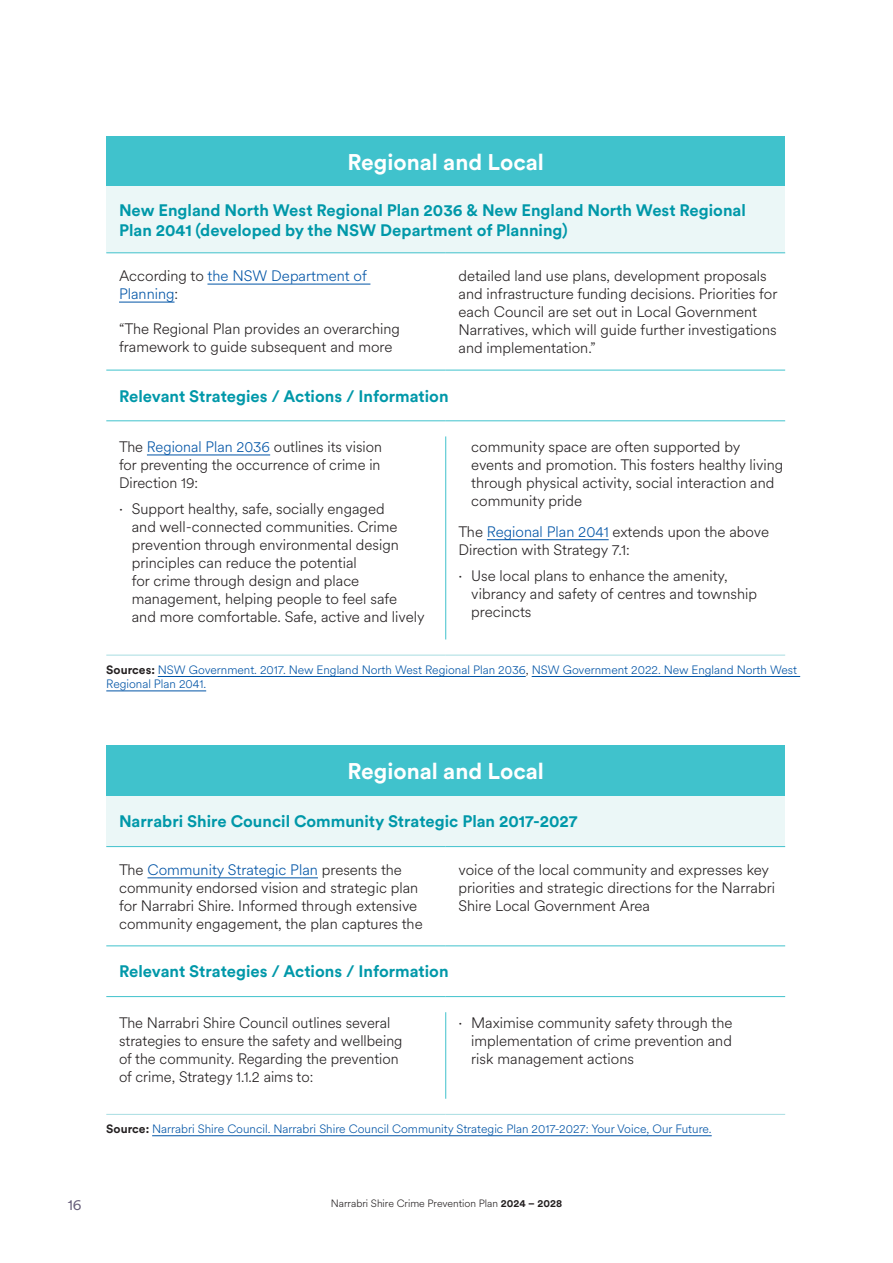
<style>
.page{position:relative;width:893px;height:1263px;background:#fff}
.page>*{position:absolute;margin:0;border:0;box-sizing:border-box;transform-origin:0 0}
.t1{font:700 22.5px "Circular XX";color:#fff}
.t2{font:700 16.5px/19.8px "Circular XX";color:#0098a9}
.t3{font:300 15px/18px "Circular XX";color:#231f20}
.t4{font:300 15px/18px "Circular XX";color:#0054a6}
.t5{font:15px "Circular XX";color:#655c79}
.t6{font:300 12px/14.4px "Circular XX";color:#0054a6}
.t7{font:300 10.5px "Circular XX";color:#231f20}
.s1{color:#231f20}
.s2{color:#0054a6}
.s3{font-weight:400}
.s4{font-weight:700;color:#231f20}
.s5{font-weight:700}
</style>
<div class="page">
<div style="left:106px;top:745px;width:679px;height:51px;background:#40c2cc"></div>
<div style="left:106px;top:796px;width:679px;height:50px;background:#ebf7f7"></div>
<hr style="left:106px;top:846px;width:340px;height:1px;background:#40c2cc">
<hr style="left:446px;top:846px;width:339px;height:1px;background:#40c2cc">
<hr style="left:106px;top:945px;width:340px;height:1px;background:#40c2cc">
<hr style="left:446px;top:945px;width:339px;height:1px;background:#40c2cc">
<hr style="left:106px;top:996px;width:340px;height:1px;background:#40c2cc">
<hr style="left:446px;top:996px;width:339px;height:1px;background:#40c2cc">
<hr style="left:106px;top:1114px;width:340px;height:1px;background:#a8dde2">
<hr style="left:446px;top:1114px;width:339px;height:1px;background:#a8dde2">
<hr style="left:445px;top:1012px;width:1px;height:87px;background:#40c2cc">
<hr style="left:147px;top:877px;width:171px;height:1px;background:#0054a6">
<div style="left:106px;top:136px;width:679px;height:51px;background:#40c2cc"></div>
<div style="left:106px;top:187px;width:679px;height:66px;background:#ebf7f7"></div>
<hr style="left:106px;top:252px;width:340px;height:1px;background:#40c2cc">
<hr style="left:446px;top:252px;width:339px;height:1px;background:#40c2cc">
<hr style="left:106px;top:370px;width:340px;height:1px;background:#40c2cc">
<hr style="left:446px;top:370px;width:339px;height:1px;background:#40c2cc">
<hr style="left:106px;top:420px;width:340px;height:1px;background:#40c2cc">
<hr style="left:446px;top:420px;width:339px;height:1px;background:#40c2cc">
<hr style="left:106px;top:655px;width:340px;height:1px;background:#a8dde2">
<hr style="left:446px;top:655px;width:339px;height:1px;background:#a8dde2">
<hr style="left:445px;top:436px;width:1px;height:203px;background:#40c2cc">
<hr style="left:207px;top:284px;width:163px;height:1px;background:#0054a6">
<hr style="left:119px;top:302px;width:56px;height:1px;background:#0054a6">
<hr style="left:147px;top:455px;width:123px;height:1px;background:#0054a6">
<hr style="left:487px;top:539px;width:122px;height:1px;background:#0054a6">
<hr style="left:158px;top:676px;width:368px;height:1px;background:#0054a6">
<hr style="left:532px;top:676px;width:268px;height:1px;background:#0054a6">
<hr style="left:106px;top:691px;width:100px;height:1px;background:#0054a6">
<hr style="left:152px;top:1135px;width:560px;height:1px;background:#0054a6">
<h1 class="t1" style="left:347px;top:146px;width:198px">Regional and Local</h1>
<p class="t2" style="left:119px;top:200px;width:628px">New England North West Regional Plan 2036 &amp; New England North West Regional<br>Plan 2041 (developed by the NSW Department of Planning)</p>
<p class="t4" style="left:119px;top:266px;width:249px"><span class="s1">According to</span> the NSW Department of<br>Planning<span class="s1">:</span></p>
<p class="t3" style="left:119px;top:319px;width:282px">“The Regional Plan provides an overarching framework to guide subsequent and more</p>
<p class="t3" style="left:458px;top:266px;width:320px">detailed land use plans, development proposals and infrastructure funding decisions. Priorities for each Council are set out in Local Government Narratives, which will guide further investigations and implementation.”</p>
<p class="t2" style="left:119px;top:385px;width:331px">Relevant Strategies / Actions / Information</p>
<p class="t3" style="left:119px;top:437px;width:264px;text-align:justify">The <span class="s2">Regional Plan 2036</span> outlines its vision for preventing the occurrence of crime in Direction 19:</p>
<p class="t3" style="left:132px;top:500px;width:294px;text-indent:-13px"><span class="s3">·</span> Support healthy, safe, socially engaged<br>and well-connected communities. Crime prevention through environmental design principles can reduce the potential<br>for crime through design and place management, helping people to feel safe and more comfortable. Safe, active and lively</p>
<p class="t3" style="left:471px;top:437px;width:313px">community space are often supported by events and promotion. This fosters healthy living through physical activity, social interaction and community pride</p>
<p class="t3" style="left:458px;top:522px;width:312px">The <span class="s2">Regional Plan 2041</span> extends upon the above<br>Direction with Strategy 7.1:</p>
<p class="t3" style="left:471px;top:566px;width:287px;text-indent:-13px"><span class="s3">·</span> Use local plans to enhance the amenity, vibrancy and safety of centres and township precincts</p>
<p class="t6" style="left:106px;top:662px;width:692px"><span class="s4">Sources:</span> NSW Government. 2017. New England North West Regional Plan 2036<span class="s1">,</span> NSW Government 2022. New England North West<br>Regional Plan 2041.</p>
<h1 class="t1" style="left:347px;top:755px;width:198px">Regional and Local</h1>
<p class="t2" style="left:119px;top:811px;width:460px">Narrabri Shire Council Community Strategic Plan 2017-2027</p>
<p class="t3" style="left:119px;top:860px;width:305px">The <span class="s2">Community Strategic Plan</span> presents the community endorsed vision and strategic plan for Narrabri Shire. Informed through extensive community engagement, the plan captures the</p>
<p class="t3" style="left:458px;top:860px;width:318px">voice of the local community and expresses key priorities and strategic directions for the Narrabri<br>Shire Local Government Area</p>
<p class="t2" style="left:119px;top:961px;width:331px">Relevant Strategies / Actions / Information</p>
<p class="t3" style="left:119px;top:1013px;width:285px">The Narrabri Shire Council outlines several strategies to ensure the safety and wellbeing of the community. Regarding the prevention of crime, Strategy 1.1.2 aims to:</p>
<p class="t3" style="left:471px;top:1013px;width:263px;text-align:justify;text-indent:-13px"><span class="s3">·</span> Maximise community safety through the implementation of crime prevention and risk management actions</p>
<p class="t6" style="left:106px;top:1121px;width:607px"><span class="s4">Source:</span> Narrabri Shire Council. Narrabri Shire Council Community Strategic Plan 2017-2027: Your Voice, Our Future.</p>
<p class="t5" style="left:68px;top:1195px;width:15px">16</p>
<p class="t7" style="left:331px;top:1196px;width:233px">Narrabri Shire Crime Prevention Plan <span class="s5">2024 – 2028</span></p>
</div>
